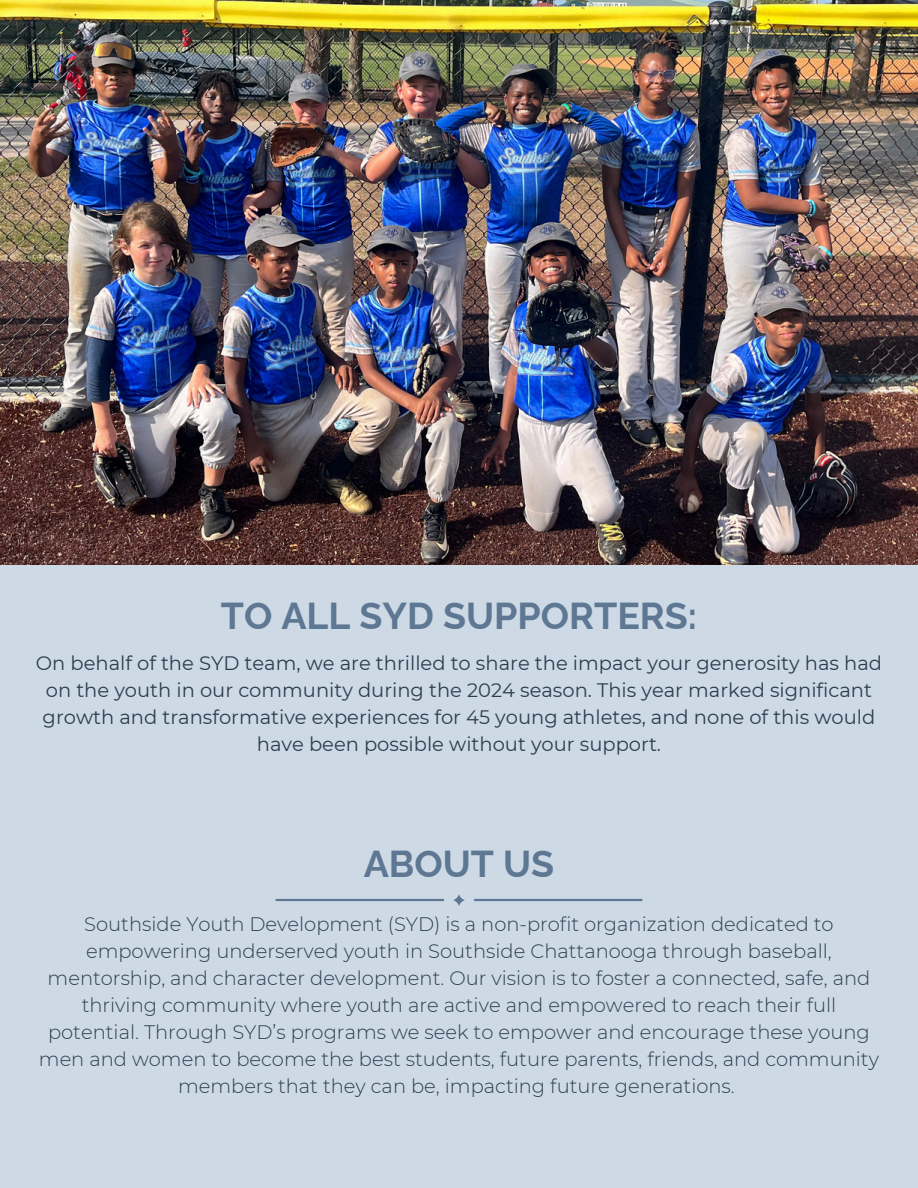
<style>
.page{position:relative;width:918px;height:1188px;background:#ced9e6}
.page>*{position:absolute;margin:0;border:0;box-sizing:border-box;transform-origin:0 0}
.t1{font:700 37.5px "Raleway";color:#5e7792}
.t2{font:300 19.5px/27px "Montserrat";color:#2c3f4f;text-align:center}
.t3{font:19.5px/27px "Montserrat";color:#2c3f4f;text-align:center}
</style>
<div class="page">
<img style="left:0;top:0;width:918px;height:564px">
<svg style="left:453px;top:894px;width:12px;height:12px"></svg>
<hr style="left:275px;top:899px;width:169px;height:2px;background:#5e7792">
<hr style="left:474px;top:899px;width:168px;height:2px;background:#5e7792">
<h1 class="t1" style="left:221px;top:594px;width:478px">TO ALL SYD SUPPORTERS:</h1>
<p class="t3" style="left:36px;top:649px;width:848px">On behalf of the SYD team, we are thrilled to share the impact your generosity has had on the youth in our community during the 2024 season. This year marked significant growth and transformative experiences for 45 young athletes, and none of this would have been possible without your support.</p>
<h1 class="t1" style="left:364px;top:842px;width:192px">ABOUT US</h1>
<p class="t2" style="left:39px;top:910px;width:842px">Southside Youth Development (SYD) is a non-profit organization dedicated to empowering underserved youth in Southside Chattanooga through baseball, mentorship, and character development. Our vision is to foster a connected, safe, and thriving community where youth are active and empowered to reach their full potential. Through SYD’s programs we seek to empower and encourage these young men and women to become the best students, future parents, friends, and community members that they can be, impacting future generations.</p>
</div>
